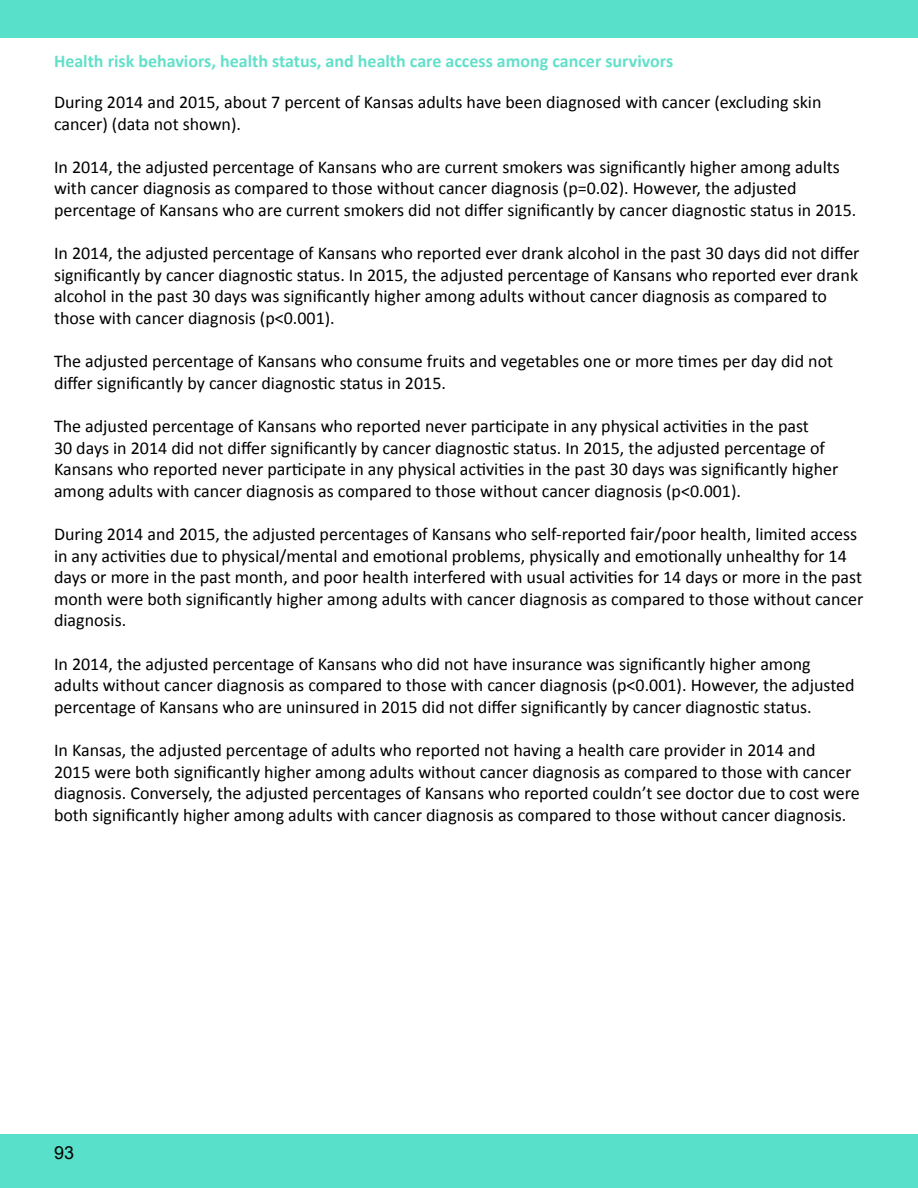
<style>
.page{position:relative;width:918px;height:1188px;background:#fff}
.page>*{position:absolute;margin:0;border:0;box-sizing:border-box;transform-origin:0 0}
.t1{font:18px/21.6px "Calibri";color:#000}
.t2{font:700 18px "Calibri";color:#63e0ca}
.t3{font:18px "Arial";color:#000}
</style>
<div class="page">
<div style="left:0;top:0;width:918px;height:38px;background:#59e0ca"></div>
<div style="left:0;top:1134px;width:918px;height:54px;background:#59e0ca"></div>
<p class="t2" style="left:54px;top:50px;width:621px">Health risk behaviors, health status, and health care access among cancer survivors</p>
<p class="t1" style="left:54px;top:90px;width:769px">During 2014 and 2015, about 7 percent of Kansas adults have been diagnosed with cancer (excluding skin cancer) (data not shown).</p>
<p class="t1" style="left:54px;top:155px;width:804px">In 2014, the adjusted percentage of Kansans who are current smokers was significantly higher among adults with cancer diagnosis as compared to those without cancer diagnosis (p=0.02). However, the adjusted percentage of Kansans who are current smokers did not differ significantly by cancer diagnostic status in 2015.</p>
<p class="t1" style="left:54px;top:242px;width:807px">In 2014, the adjusted percentage of Kansans who reported ever drank alcohol in the past 30 days did not differ significantly by cancer diagnostic status. In 2015, the adjusted percentage of Kansans who reported ever drank alcohol in the past 30 days was significantly higher among adults without cancer diagnosis as compared to those with cancer diagnosis (p&lt;0.001).</p>
<p class="t1" style="left:54px;top:350px;width:781px">The adjusted percentage of Kansans who consume fruits and vegetables one or more times per day did not differ significantly by cancer diagnostic status in 2015.</p>
<p class="t1" style="left:54px;top:414px;width:786px">The adjusted percentage of Kansans who reported never participate in any physical activities in the past<br>30 days in 2014 did not differ significantly by cancer diagnostic status. In 2015, the adjusted percentage of Kansans who reported never participate in any physical activities in the past 30 days was significantly higher among adults with cancer diagnosis as compared to those without cancer diagnosis (p&lt;0.001).</p>
<p class="t1" style="left:54px;top:522px;width:811px">During 2014 and 2015, the adjusted percentages of Kansans who self-reported fair/poor health, limited access in any activities due to physical/mental and emotional problems, physically and emotionally unhealthy for 14 days or more in the past month, and poor health interfered with usual activities for 14 days or more in the past month were both significantly higher among adults with cancer diagnosis as compared to those without cancer diagnosis.</p>
<p class="t1" style="left:54px;top:652px;width:802px">In 2014, the adjusted percentage of Kansans who did not have insurance was significantly higher among adults without cancer diagnosis as compared to those with cancer diagnosis (p&lt;0.001). However, the adjusted percentage of Kansans who are uninsured in 2015 did not differ significantly by cancer diagnostic status.</p>
<p class="t1" style="left:54px;top:738px;width:807px">In Kansas, the adjusted percentage of adults who reported not having a health care provider in 2014 and<br>2015 were both significantly higher among adults without cancer diagnosis as compared to those with cancer diagnosis. Conversely, the adjusted percentages of Kansans who reported couldn’t see doctor due to cost were both significantly higher among adults with cancer diagnosis as compared to those without cancer diagnosis.</p>
<p class="t3" style="left:54px;top:1143px;width:22px">93</p>
</div>
